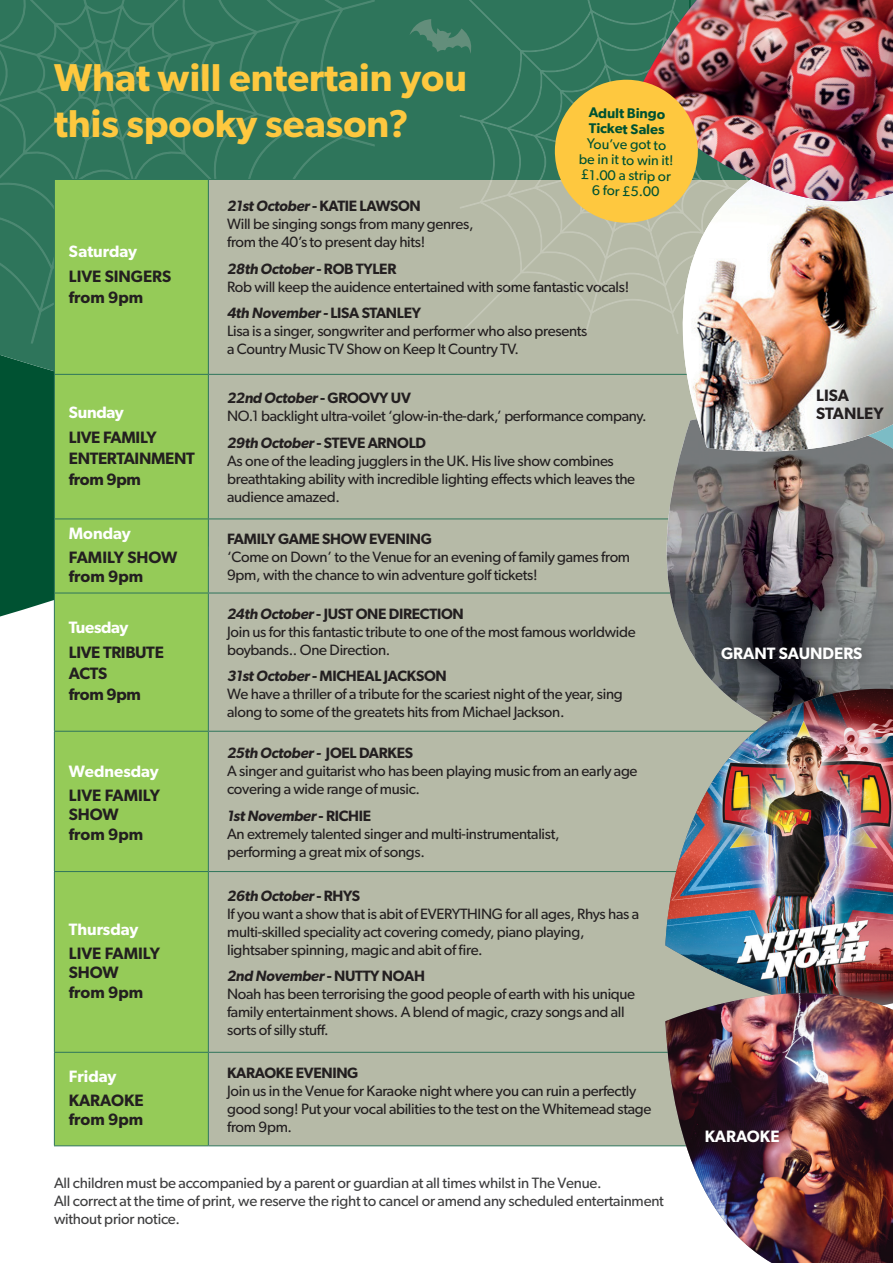
<style>
.page{position:relative;width:893px;height:1263px;background:#fff}
.page>*{position:absolute;margin:0;border:0;box-sizing:border-box;transform-origin:0 0}
.t1{font:600 38.85px/46.7px "Gibson";color:#fec83f}
.t2{font:600 16.5px/19.5px "Gibson";letter-spacing:-.005em;color:#231f20}
.t3{font:600 16.5px "Gibson";color:#fff}
.t4{font:600 16.5px "Gibson";letter-spacing:-.02em;color:#fff}
.t5{font:15px/18px "Gibson";letter-spacing:-.02em;color:#231f20}
.t6{font:15px/18px "Gibson";letter-spacing:-.015em;color:#3e3e3f}
.t7{font:600 15px "Gibson";letter-spacing:-.02em;color:#231f20}
.t8{font:14.1px/15.6px "Gibson";color:#005232;text-align:center}
.t9{font:600 14.1px/15.6px "Gibson";color:#005232}
.s1{font-weight:600;font-style:italic}
.s2{font-weight:600}
</style>
<div class="page">
<svg style="left:0;top:450px;width:54px;height:232px;fill:#005232"></svg>
<svg style="left:0;top:0;width:460px;height:450px;background:#226c51"></svg>
<svg style="left:0;top:0;width:375px;height:345px;background:#31775d"></svg>
<div style="left:55px;top:180px;width:153px;height:965px;background:#95cb58"></div>
<div style="left:209px;top:180px;width:456px;height:965px;background:#b6baa7"></div>
<hr style="left:54px;top:179px;width:154px;height:1px;background:#2e755b">
<hr style="left:54px;top:180px;width:1px;height:194px;background:#2e755b">
<hr style="left:208px;top:179px;width:631px;height:1px;background:#2e755b">
<hr style="left:208px;top:180px;width:1px;height:194px;background:#2e755b">
<hr style="left:54px;top:374px;width:154px;height:1px;background:#2e755b">
<hr style="left:54px;top:375px;width:1px;height:143px;background:#2e755b">
<hr style="left:208px;top:374px;width:631px;height:1px;background:#2e755b">
<hr style="left:208px;top:375px;width:1px;height:143px;background:#2e755b">
<hr style="left:54px;top:518px;width:154px;height:1px;background:#2e755b">
<hr style="left:54px;top:519px;width:1px;height:74px;background:#2e755b">
<hr style="left:208px;top:518px;width:631px;height:1px;background:#2e755b">
<hr style="left:208px;top:519px;width:1px;height:74px;background:#2e755b">
<hr style="left:54px;top:593px;width:154px;height:1px;background:#2e755b">
<hr style="left:54px;top:593px;width:1px;height:138px;background:#2e755b">
<hr style="left:208px;top:593px;width:631px;height:1px;background:#2e755b">
<hr style="left:208px;top:593px;width:1px;height:138px;background:#2e755b">
<hr style="left:54px;top:731px;width:154px;height:1px;background:#2e755b">
<hr style="left:54px;top:732px;width:1px;height:139px;background:#2e755b">
<hr style="left:208px;top:731px;width:631px;height:1px;background:#2e755b">
<hr style="left:208px;top:732px;width:1px;height:139px;background:#2e755b">
<hr style="left:54px;top:871px;width:154px;height:1px;background:#2e755b">
<hr style="left:54px;top:872px;width:1px;height:180px;background:#2e755b">
<hr style="left:208px;top:871px;width:631px;height:1px;background:#2e755b">
<hr style="left:208px;top:872px;width:1px;height:180px;background:#2e755b">
<hr style="left:54px;top:1052px;width:154px;height:1px;background:#2e755b">
<hr style="left:54px;top:1053px;width:1px;height:92px;background:#2e755b">
<hr style="left:208px;top:1052px;width:631px;height:1px;background:#2e755b">
<hr style="left:208px;top:1053px;width:1px;height:92px;background:#2e755b">
<hr style="left:54px;top:1145px;width:154px;height:1px;background:#2e755b">
<hr style="left:208px;top:1145px;width:631px;height:1px;background:#2e755b">
<svg style="left:410px;top:19px;width:50px;height:35px;background:#427e67"></svg>
<svg style="left:460px;top:0;width:106px;height:335px;background:#719781"></svg>
<div style="left:568px;top:490px;width:97px;height:309px;background:#b6baa7"></div>
<img style="left:646px;top:490px;width:247px;height:262px">
<svg style="left:665px;top:548px;width:228px;height:141px;background:#656265"></svg>
<img style="left:665px;top:689px;width:228px;height:185px">
<svg style="left:566px;top:223px;width:327px;height:267px;background:#a6a899"></svg>
<img style="left:662px;top:366px;width:231px;height:91px">
<img style="left:636px;top:214px;width:257px;height:152px">
<img style="left:726px;top:0;width:167px;height:214px">
<div style="left:707px;top:632px;width:170px;height:43px;background:#231f20;opacity:.7"></div>
<svg style="left:554px;top:0;width:172px;height:223px;background:#ac9756"></svg>
<img style="left:665px;top:874px;width:228px;height:119px">
<img style="left:665px;top:993px;width:228px;height:270px">
<div style="left:690px;top:1115px;width:104px;height:42px;background:#231f20;opacity:.7"></div>
<h1 class="t1" style="left:54px;top:53px;width:414px">What will entertain you this spooky season?</h1>
<p class="t9" style="left:589px;top:104px;width:78px;rotate:1deg">Adult Bingo<br>Ticket Sales</p>
<p class="t8" style="left:579px;top:135px;width:96px;rotate:1deg">You’ve got to be in it to win it! £1.00 a strip or<br>6 for £5.00</p>
<p class="t3" style="left:69px;top:241px;width:70px">Saturday</p>
<p class="t2" style="left:69px;top:265px;width:104px;line-height:21px">LIVE SINGERS from 9pm</p>
<p class="t3" style="left:69px;top:402px;width:56px">Sunday</p>
<p class="t2" style="left:69px;top:426px;width:127px;line-height:21px">LIVE FAMILY<br>ENTERTAINMENT from 9pm</p>
<p class="t3" style="left:69px;top:524px;width:64px">Monday</p>
<p class="t2" style="left:69px;top:547px;width:110px">FAMILY SHOW from 9pm</p>
<p class="t4" style="left:69px;top:618px;width:61px">Tuesday</p>
<p class="t2" style="left:69px;top:642px;width:96px;line-height:21px">LIVE TRIBUTE<br>ACTS<br>from 9pm</p>
<p class="t3" style="left:69px;top:761px;width:91px">Wednesday</p>
<p class="t2" style="left:69px;top:785px;width:93px">LIVE FAMILY<br>SHOW<br>from 9pm</p>
<p class="t3" style="left:69px;top:920px;width:71px">Thursday</p>
<p class="t2" style="left:69px;top:943px;width:93px">LIVE FAMILY<br>SHOW<br>from 9pm</p>
<p class="t3" style="left:69px;top:1067px;width:49px">Friday</p>
<p class="t2" style="left:69px;top:1090px;width:76px">KARAOKE from 9pm</p>
<p class="t5" style="left:227px;top:197px;width:248px"><span class="s1">21st October</span> <span class="s2">- KATIE LAWSON<br></span>Will be singing songs from many genres, from the 40’s to present day hits!</p>
<p class="t5" style="left:227px;top:259px;width:404px"><span class="s1">28th October</span> <span class="s2">- ROB TYLER<br></span>Rob will keep the auidence entertained with some fantastic vocals!</p>
<p class="t5" style="left:227px;top:304px;width:362px"><span class="s1">4th November -</span> <span class="s2">LISA STANLEY<br></span>Lisa is a singer, songwriter and performer who also presents a Country Music TV Show on Keep It Country TV.</p>
<p class="t5" style="left:227px;top:389px;width:421px"><span class="s1">22nd October</span> <span class="s2">- GROOVY UV<br></span>NO.1 backlight ultra-voilet ‘glow-in-the-dark,’ performance company.</p>
<p class="t5" style="left:227px;top:433px;width:410px"><span class="s1">29th October</span> <span class="s2">- STEVE ARNOLD<br></span>As one of the leading jugglers in the UK. His live show combines breathtaking ability with incredible lighting effects which leaves the audience amazed.</p>
<p class="t7" style="left:227px;top:530px;width:206px">FAMILY GAME SHOW EVENING</p>
<p class="t5" style="left:227px;top:548px;width:405px">‘Come on Down’ to the Venue for an evening of family games from<br>9pm, with the chance to win adventure golf tickets!</p>
<p class="t5" style="left:227px;top:604px;width:410px"><span class="s1">24th October</span> <span class="s2">- JUST ONE DIRECTION<br></span>Join us for this fantastic tribute to one of the most famous worldwide boybands.. One Direction.</p>
<p class="t5" style="left:227px;top:667px;width:397px"><span class="s1">31st October</span> <span class="s2">- MICHEAL JACKSON<br></span>We have a thriller of a tribute for the scariest night of the year, sing along to some of the greatets hits from Michael Jackson.</p>
<p class="t5" style="left:227px;top:744px;width:412px"><span class="s1">25th October -</span> <span class="s2">JOEL DARKES<br></span>A singer and guitarist who has been playing music from an early age covering a wide range of music.</p>
<p class="t5" style="left:227px;top:806px;width:334px"><span class="s1">1st November</span> <span class="s2">- RICHIE<br></span>An extremely talented singer and multi-instrumentalist, performing a great mix of songs.</p>
<p class="t5" style="left:227px;top:886px;width:413px"><span class="s1">26th October</span> <span class="s2">- RHYS<br></span>If you want a show that is abit of EVERYTHING for all ages, Rhys has a multi-skilled speciality act covering comedy, piano playing, lightsaber spinning, magic and abit of fire.</p>
<p class="t5" style="left:227px;top:967px;width:410px"><span class="s1">2nd November</span> <span class="s2">- NUTTY NOAH<br></span>Noah has been terrorising the good people of earth with his unique family entertainment shows. A blend of magic, crazy songs and all sorts of silly stuff.</p>
<p class="t7" style="left:227px;top:1064px;width:133px">KARAOKE EVENING</p>
<p class="t5" style="left:227px;top:1082px;width:426px">Join us in the Venue for Karaoke night where you can ruin a perfectly good song! Put your vocal abilities to the test on the Whitemead stage from 9pm.</p>
<p class="t6" style="left:54px;top:1173px;width:611px">All children must be accompanied by a parent or guardian at all times whilst in The Venue.<br>All correct at the time of print, we reserve the right to cancel or amend any scheduled entertainment without prior notice.</p>
<p class="t2" style="left:816px;top:386px;width:69px;line-height:18px">LISA<br>STANLEY</p>
<p class="t3" style="left:721px;top:644px;width:143px">GRANT SAUNDERS</p>
<p class="t3" style="left:705px;top:1126px;width:76px">KARAOKE</p>
</div>
